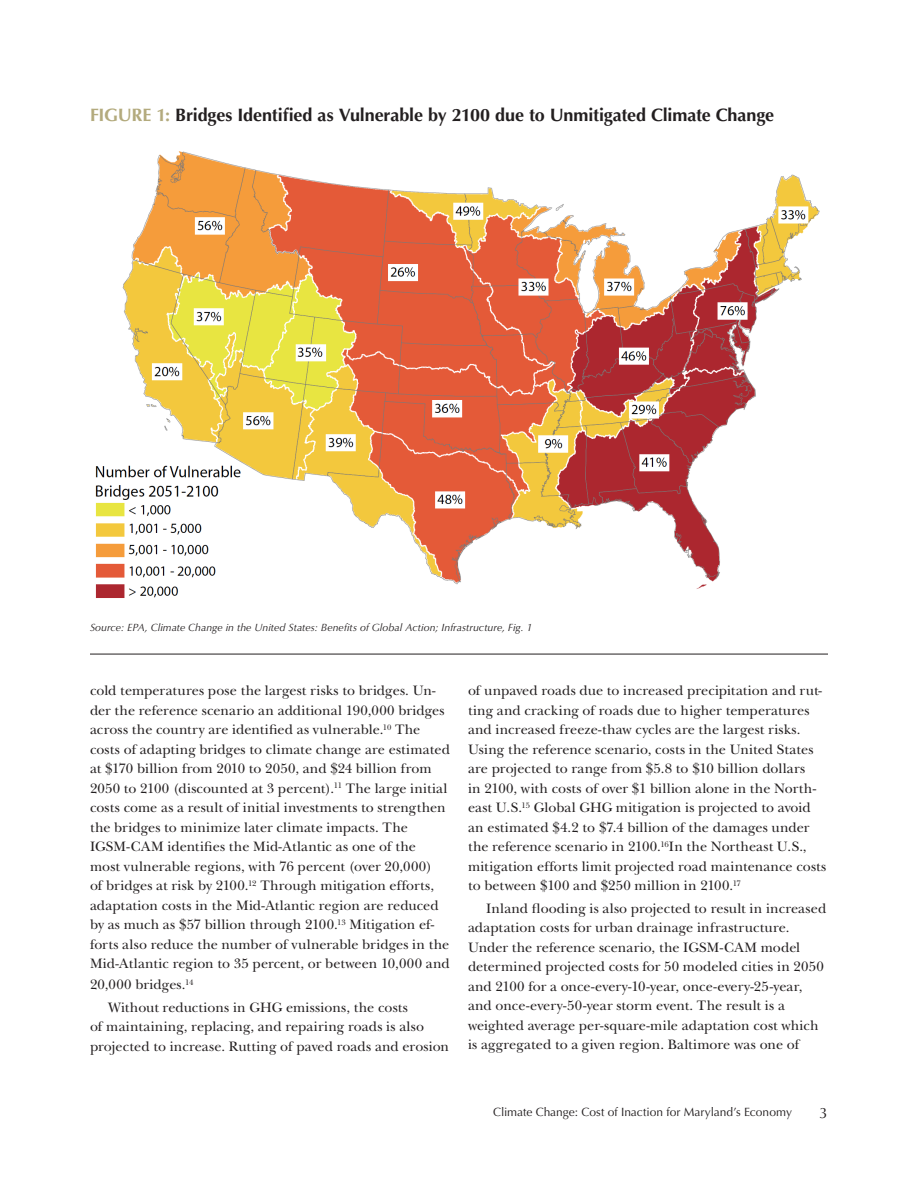
<style>
.page{position:relative;width:918px;height:1188px;background:#fff}
.page>*{position:absolute;margin:0;border:0;box-sizing:border-box;transform-origin:0 0}
.FCI_Figure_Box_Table{font:700 18px "Optima LT Std";letter-spacing:-.01em;color:#231f20}
.t1{font:15px "Optima LT Std";color:#231f20}
.FCI_Body_Copy{font:14.25px/19.5px "New Baskerville Std";letter-spacing:.005em;color:#231f20}
.t2{font:12px "Optima LT Std";letter-spacing:-.005em;color:#231f20}
.FCI_Figure_Source{font:italic 10.5px "Optima LT Std";letter-spacing:.005em;color:#231f20}
.s1{color:#b3aa7d}
</style>
<div class="page">
<hr style="left:90px;top:654px;width:738px;height:1px;background:#231f20">
<img style="left:95px;top:151px;width:725px;height:447px">
<p class="FCI_Figure_Box_Table" style="left:90px;top:105px;width:686px"><span class="s1">FIGURE 1:</span> Bridges Identified as Vulnerable by 2100 due to Unmitigated Climate Change</p>
<p class="FCI_Figure_Source" style="left:90px;top:622px;width:444px">Source: EPA, Climate Change in the United States: Benefits of Global Action; Infrastructure, Fig. 1</p>
<p class="FCI_Body_Copy" style="left:90px;top:681px;width:362px">cold temperatures pose the largest risks to bridges. Un&shy;der the reference scenario an additional 190,000 bridges across the country are identified as vulnerable.<sup>10</sup> The costs of adapting bridges to climate change are estimated at $170 billion from 2010 to 2050, and $24 billion from 2050 to 2100 (discounted at 3 percent).<sup>11</sup> The large initial costs come as a result of initial investments to strengthen the bridges to minimize later climate impacts. The IGSM-CAM identifies the Mid-Atlantic as one of the<br>most vulnerable regions, with 76 percent (over 20,000)<br>of bridges at risk by 2100.<sup>12</sup> Through mitigation efforts, adaptation costs in the Mid-Atlantic region are reduced by as much as $57 billion through 2100.<sup>13</sup> Mitigation ef&shy;forts also reduce the number of vulnerable bridges in the Mid-Atlantic region to 35 percent, or between 10,000 and</p>
<p class="FCI_Body_Copy" style="left:90px;top:975px;width:105px">20,000 bridges.<sup>14</sup></p>
<p class="FCI_Body_Copy" style="left:90px;top:998px;width:361px;text-indent:18px">Without reductions in GHG emissions, the costs<br>of maintaining, replacing, and repairing roads is also projected to increase. Rutting of paved roads and erosion</p>
<p class="FCI_Body_Copy" style="left:468px;top:681px;width:360px">of unpaved roads due to increased precipitation and rut&shy;ting and cracking of roads due to higher temperatures and increased freeze-thaw cycles are the largest risks.<br>Using the reference scenario, costs in the United States are projected to range from $5.8 to $10 billion dollars<br>in 2100, with costs of over $1 billion alone in the North&shy;east U.S.<sup>15</sup> Global GHG mitigation is projected to avoid an estimated $4.2 to $7.4 billion of the damages under the reference scenario in 2100.<sup>16</sup>In the Northeast U.S., mitigation efforts limit projected road maintenance costs to between $100 and $250 million in 2100.<sup>17</sup></p>
<p class="FCI_Body_Copy" style="left:468px;top:899px;width:360px;text-indent:18px">Inland flooding is also projected to result in increased adaptation costs for urban drainage infrastructure.<br>Under the reference scenario, the IGSM-CAM model determined projected costs for 50 modeled cities in 2050 and 2100 for a once-every-10-year, once-every-25-year, and once-every-50-year storm event. The result is a weighted average per-square-mile adaptation cost which is aggregated to a given region. Baltimore was one of</p>
<p class="t2" style="left:493px;top:1105px;width:300px">Climate Change: Cost of Inaction for Maryland’s Economy</p>
<p class="t1" style="left:820px;top:1104px;width:10px">3</p>
</div>
